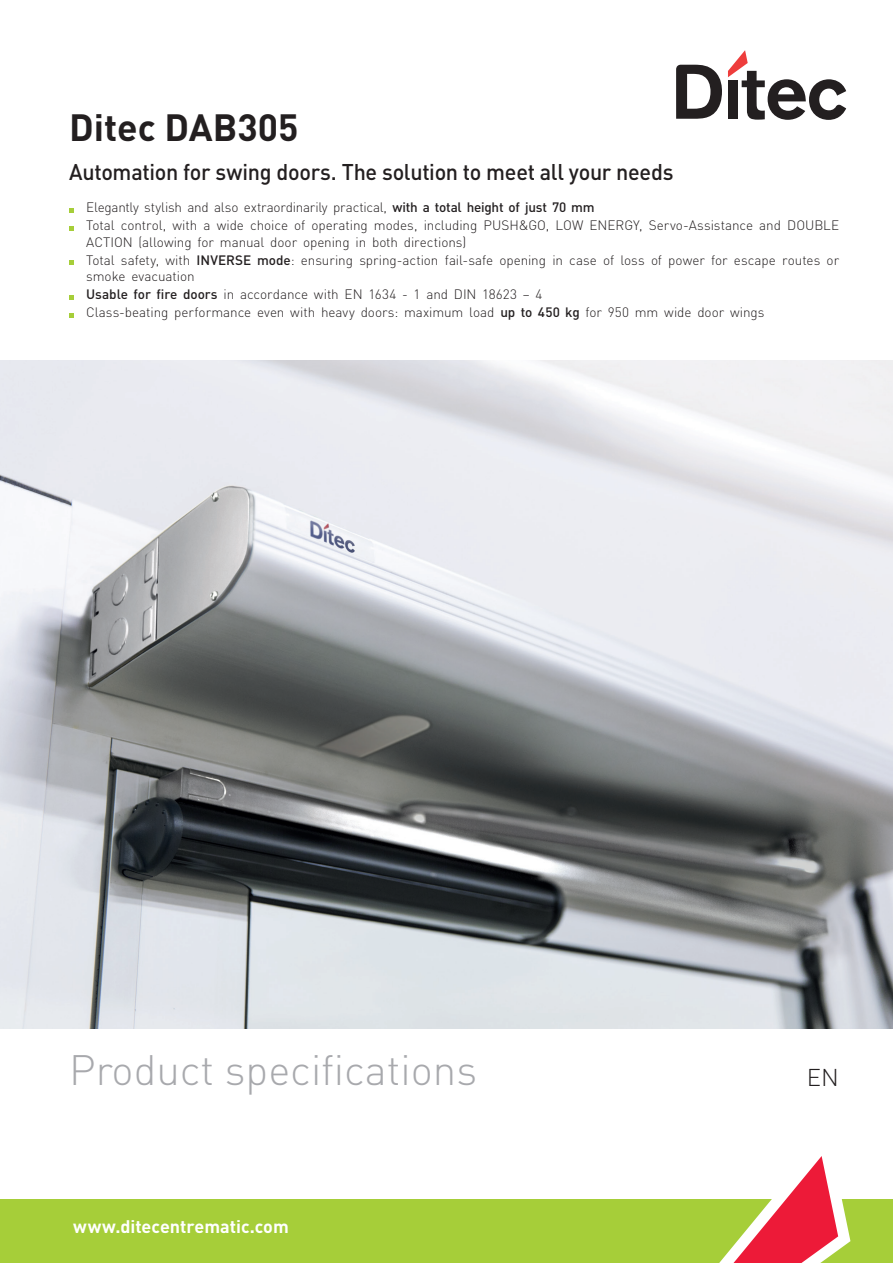
<style>
.page{position:relative;width:893px;height:1263px;background:#fff}
.page>*{position:absolute;margin:0;border:0;box-sizing:border-box;transform-origin:0 0}
.t1{font:300 42px "DIN Pro";color:#a8a9ad}
.t2{font:700 37.5px "DIN Pro";color:#231f20}
.t3{font:300 24px "DIN Pro";color:#231f20}
.Tabel__graphs_7_-15{font:500 22.5px "DIN Pro";letter-spacing:-.015em;color:#231f20;scale:.96 1}
.Cover_addressWeb_10{font:700 18px "DIN Pro";color:#fff}
.Bodytext_9_-15{font:300 13.5px/16.5px "DIN Pro";letter-spacing:-.005em;color:#231f20}
.s1{font-weight:500}
</style>
<div class="page">
<svg style="left:69px;top:208px;width:5px;height:4px"></svg>
<svg style="left:69px;top:226px;width:5px;height:4px"></svg>
<svg style="left:69px;top:260px;width:5px;height:5px"></svg>
<svg style="left:69px;top:295px;width:5px;height:4px"></svg>
<svg style="left:69px;top:313px;width:5px;height:4px"></svg>
<img style="left:0;top:360px;width:893px;height:668px">
<svg style="left:676px;top:65px;width:46px;height:54px"></svg>
<svg style="left:728px;top:50px;width:118px;height:70px"></svg>
<div style="left:0;top:1199px;width:893px;height:64px;background:#a6ce39"></div>
<svg style="left:719px;top:1156px;width:131px;height:107px"></svg>
<p class="t2" style="left:69px;top:102px;width:231px">Ditec DAB305</p>
<p class="Tabel__graphs_7_-15" style="left:69px;top:157px;width:631px">Automation for swing doors. The solution to meet all your needs</p>
<p class="Bodytext_9_-15" style="left:86px;top:199px;width:510px">Elegantly stylish and also extraordinarily practical, <span class="s1">with a total height of just 70 mm</span></p>
<p class="Bodytext_9_-15" style="left:86px;top:217px;width:754px">Total control, with a wide choice of operating modes, including PUSH&amp;GO, LOW ENERGY, Servo-Assistance and DOUBLE<br>ACTION (allowing for manual door opening in both directions)</p>
<p class="Bodytext_9_-15" style="left:86px;top:251px;width:754px">Total safety, with <span class="s1">INVERSE mode</span>: ensuring spring-action fail-safe opening in case of loss of power for escape routes or smoke evacuation</p>
<p class="Bodytext_9_-15" style="left:86px;top:286px;width:458px"><span class="s1">Usable for fire doors</span> in accordance with EN 1634 - 1 and DIN 18623 – 4</p>
<p class="Bodytext_9_-15" style="left:86px;top:304px;width:680px">Class-beating performance even with heavy doors: maximum load <span class="s1">up to 450 kg</span> for 950 mm wide door wings</p>
<p class="t1" style="left:69px;top:1041px;width:409px">Product specifications</p>
<p class="Cover_addressWeb_10" style="left:73px;top:1214px;width:217px">www.ditecentrematic.com</p>
<p class="t3" style="left:807px;top:1061px;width:34px">EN</p>
</div>
